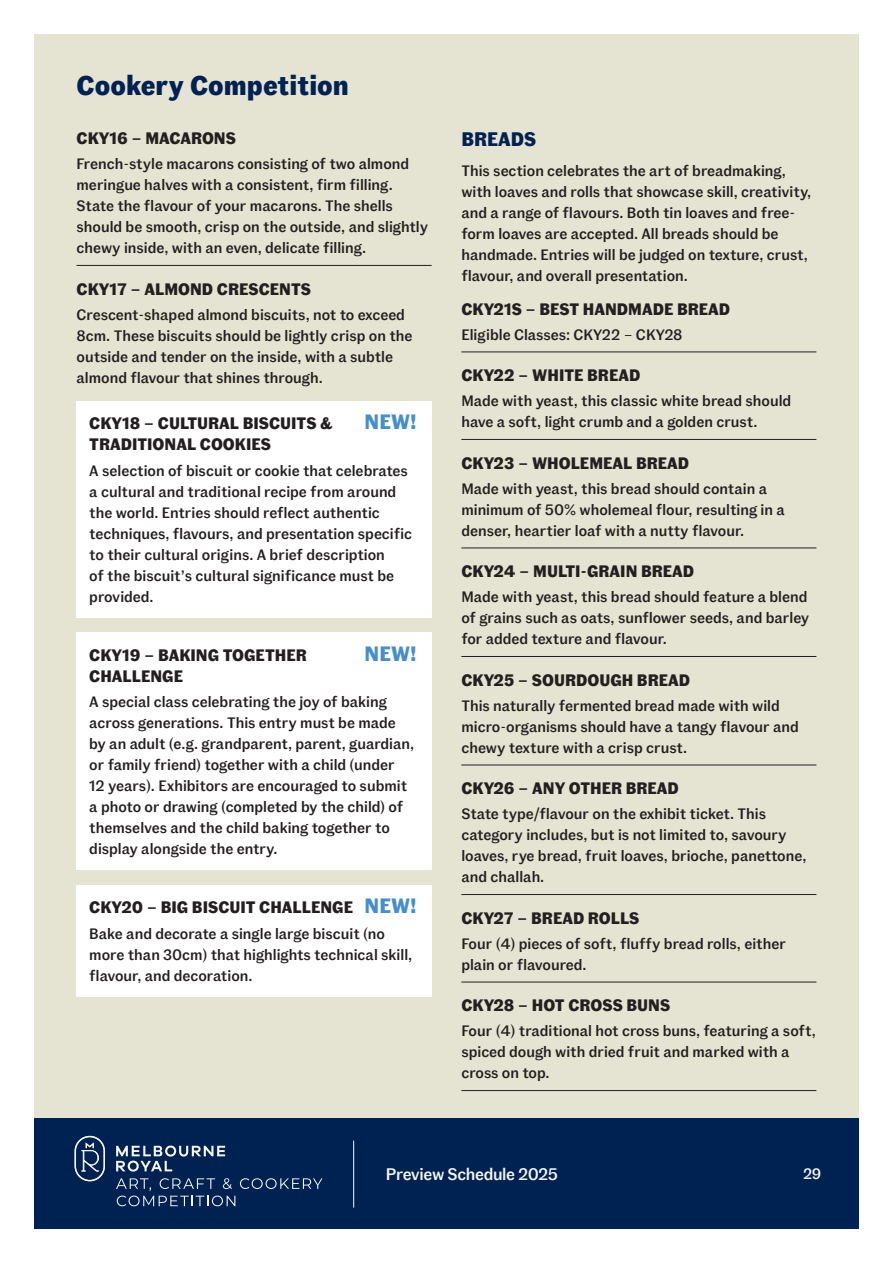
<style>
.page{position:relative;width:893px;height:1263px;background:#fff}
.page>*{position:absolute;margin:0;border:0;box-sizing:border-box;transform-origin:0 0}
.t1{font:700 27px "Fann Grotesque Pro";color:#002252}
.t2{font:700 20.7px "Fann Grotesque Pro";color:#468fcc}
.t3{font:700 19.5px "Fann Grotesque Pro";color:#002252}
.t4{font:500 16.65px "Fann Grotesque Pro";letter-spacing:-.02em;color:#f5f5ee}
.t5{font:700 16.5px "Fann Grotesque Pro";color:#231f20}
.t6{font:500 15px/21px "Fann Grotesque Pro";color:#231f20}
.t7{font:500 15px "Fann Grotesque Pro";color:#f5f5ee}
.s1{font-size:20.7px;color:#468fcc}
</style>
<div class="page">
<div style="left:34px;top:34px;width:825px;height:1084px;background:#e5e3d1"></div>
<div style="left:34px;top:1118px;width:825px;height:111px;background:#002252"></div>
<hr style="left:353px;top:1140px;width:1px;height:67px;background:#f5f5ee">
<svg style="left:75px;top:1136px;width:30px;height:45px"></svg>
<svg style="left:116px;top:1145px;width:109px;height:26px"></svg>
<svg style="left:116px;top:1178px;width:206px;height:28px"></svg>
<hr style="left:77px;top:265px;width:355px;height:1px;background:#231f20">
<div style="left:77px;top:401px;width:355px;height:65px;background:#fff"></div>
<div style="left:77px;top:452px;width:355px;height:165px;background:#fff"></div>
<div style="left:77px;top:633px;width:355px;height:65px;background:#fff"></div>
<div style="left:77px;top:683px;width:355px;height:187px;background:#fff"></div>
<div style="left:77px;top:885px;width:355px;height:45px;background:#fff"></div>
<div style="left:77px;top:915px;width:355px;height:81px;background:#fff"></div>
<hr style="left:461px;top:352px;width:355px;height:1px;background:#231f20">
<hr style="left:461px;top:439px;width:355px;height:1px;background:#231f20">
<hr style="left:461px;top:548px;width:355px;height:1px;background:#231f20">
<hr style="left:461px;top:656px;width:355px;height:1px;background:#231f20">
<hr style="left:461px;top:765px;width:355px;height:1px;background:#231f20">
<hr style="left:461px;top:894px;width:355px;height:1px;background:#231f20">
<hr style="left:461px;top:982px;width:355px;height:1px;background:#231f20">
<hr style="left:461px;top:1090px;width:355px;height:1px;background:#231f20">
<h1 class="t1" style="left:77px;top:70px;width:274px">Cookery Competition</h1>
<p class="t5" style="left:77px;top:128px;width:161px">CKY16 – MACARONS</p>
<p class="t6" style="left:77px;top:154px;width:353px">French-style macarons consisting of two almond meringue halves with a consistent, firm filling.<br>State the flavour of your macarons. The shells should be smooth, crisp on the outside, and slightly chewy inside, with an even, delicate filling.</p>
<p class="t5" style="left:77px;top:279px;width:236px">CKY17 – ALMOND CRESCENTS</p>
<p class="t6" style="left:77px;top:304px;width:338px">Crescent-shaped almond biscuits, not to exceed 8cm. These biscuits should be lightly crisp on the outside and tender on the inside, with a subtle almond flavour that shines through.</p>
<p class="t5" style="left:89px;top:414px;width:245px">CKY18 – CULTURAL BISCUITS &amp;</p>
<h2 class="t2" style="left:365px;top:410px;width:54px">NEW!</h2>
<p class="t5" style="left:89px;top:435px;width:183px">TRADITIONAL COOKIES</p>
<p class="t6" style="left:89px;top:460px;width:324px">A selection of biscuit or cookie that celebrates a cultural and traditional recipe from around the world. Entries should reflect authentic techniques, flavours, and presentation specific to their cultural origins. A brief description<br>of the biscuit’s cultural significance must be provided.</p>
<p class="t5" style="left:89px;top:645px;width:219px">CKY19 – BAKING TOGETHER</p>
<h2 class="t2" style="left:365px;top:641px;width:54px">NEW!</h2>
<p class="t5" style="left:89px;top:666px;width:95px">CHALLENGE</p>
<p class="t6" style="left:89px;top:692px;width:326px">A special class celebrating the joy of baking across generations. This entry must be made by an adult (e.g. grandparent, parent, guardian, or family friend) together with a child (under<br>12 years). Exhibitors are encouraged to submit a photo or drawing (completed by the child) of themselves and the child baking together to display alongside the entry.</p>
<p class="t5" style="left:89px;top:898px;width:329px">CKY20 – BIG BISCUIT CHALLENGE <span class="s1">NEW!</span></p>
<p class="t6" style="left:89px;top:923px;width:325px">Bake and decorate a single large biscuit (no more than 30cm) that highlights technical skill, flavour, and decoration.</p>
<h3 class="t3" style="left:461px;top:128px;width:76px">BREADS</h3>
<p class="t6" style="left:461px;top:160px;width:351px">This section celebrates the art of breadmaking, with loaves and rolls that showcase skill, creativity, and a range of flavours. Both tin loaves and free&shy;form loaves are accepted. All breads should be handmade. Entries will be judged on texture, crust, flavour, and overall presentation.</p>
<p class="t5" style="left:461px;top:299px;width:270px">CKY21S – BEST HANDMADE BREAD</p>
<p class="t6" style="left:461px;top:324px;width:223px">Eligible Classes: CKY22 – CKY28</p>
<p class="t5" style="left:461px;top:365px;width:180px">CKY22 – WHITE BREAD</p>
<p class="t6" style="left:461px;top:391px;width:331px">Made with yeast, this classic white bread should have a soft, light crumb and a golden crust.</p>
<p class="t5" style="left:461px;top:453px;width:229px">CKY23 – WHOLEMEAL BREAD</p>
<p class="t6" style="left:461px;top:478px;width:325px">Made with yeast, this bread should contain a minimum of 50% wholemeal flour, resulting in a denser, heartier loaf with a nutty flavour.</p>
<p class="t5" style="left:461px;top:561px;width:234px">CKY24 – MULTI-GRAIN BREAD</p>
<p class="t6" style="left:461px;top:587px;width:349px;text-align:justify">Made with yeast, this bread should feature a blend of grains such as oats, sunflower seeds, and barley for added texture and flavour.</p>
<p class="t5" style="left:461px;top:670px;width:230px">CKY25 – SOURDOUGH BREAD</p>
<p class="t6" style="left:461px;top:695px;width:339px">This naturally fermented bread made with wild micro-organisms should have a tangy flavour and chewy texture with a crisp crust.</p>
<p class="t5" style="left:461px;top:778px;width:219px">CKY26 – ANY OTHER BREAD</p>
<p class="t6" style="left:461px;top:804px;width:347px">State type/flavour on the exhibit ticket. This category includes, but is not limited to, savoury loaves, rye bread, fruit loaves, brioche, panettone, and challah.</p>
<p class="t5" style="left:461px;top:908px;width:180px">CKY27 – BREAD ROLLS</p>
<p class="t6" style="left:461px;top:933px;width:326px">Four (4) pieces of soft, fluffy bread rolls, either plain or flavoured.</p>
<p class="t5" style="left:461px;top:995px;width:210px">CKY28 – HOT CROSS BUNS</p>
<p class="t6" style="left:461px;top:1021px;width:356px">Four (4) traditional hot cross buns, featuring a soft, spiced dough with dried fruit and marked with a cross on top.</p>
<p class="t4" style="left:386px;top:1164px;width:174px">Preview Schedule 2025</p>
<p class="t7" style="left:803px;top:1165px;width:20px">29</p>
</div>
